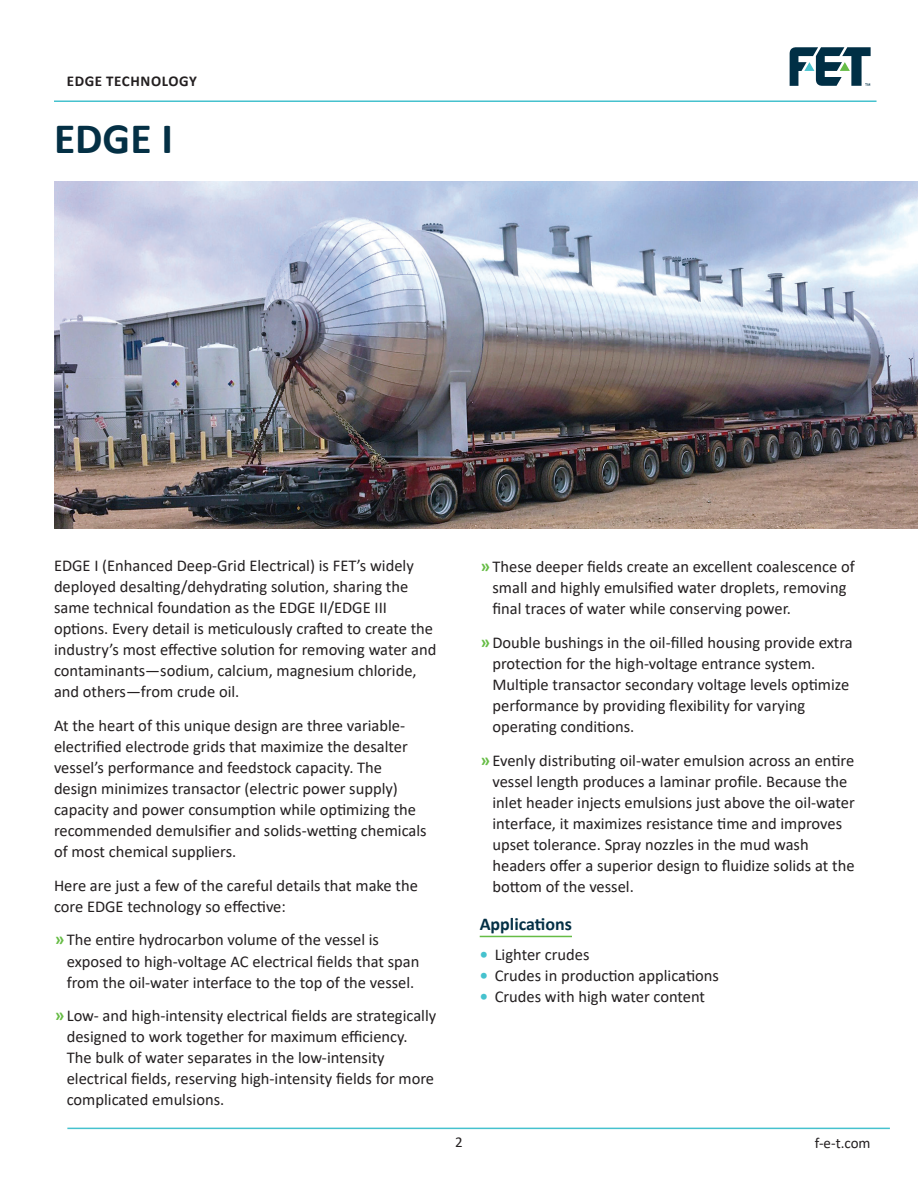
<style>
.page{position:relative;width:918px;height:1188px;background:#fff}
.page>*{position:absolute;margin:0;border:0;box-sizing:border-box;transform-origin:0 0}
.t1{font:700 43.5px "Calibri";color:#043045}
.t2{font:700 18px "Calibri";color:#043045}
.t3{font:16.5px/21px "Calibri";color:#231f20}
.t4{font:700 15px "Calibri";letter-spacing:.04em;color:#231f20}
.t5{font:15px "Calibri";color:#231f20}
.s1{font-weight:700;font-size:18px;color:#66bc45}
.s2{font-weight:700;color:#46c2ce}
</style>
<div class="page">
<hr style="left:67px;top:1128px;width:823px;height:1px;background:#46c2ce">
<hr style="left:54px;top:100px;width:823px;height:2px;background:#46c2ce">
<svg style="left:790px;top:47px;width:81px;height:39px"></svg>
<img style="left:54px;top:182px;width:864px;height:346px">
<hr style="left:480px;top:936px;width:92px;height:1px;background:#66bc45">
<p class="t4" style="left:67px;top:70px;width:131px">EDGE TECHNOLOGY</p>
<h1 class="t1" style="left:54px;top:108px;width:121px">EDGE I</h1>
<p class="t3" style="left:54px;top:555px;width:384px">EDGE I (Enhanced Deep-Grid Electrical) is FET’s widely deployed desalting/dehydrating solution, sharing the same technical foundation as the EDGE II/EDGE III options. Every detail is meticulously crafted to create the industry’s most effective solution for removing water and contaminants—sodium, calcium, magnesium chloride, and others—from crude oil.</p>
<p class="t3" style="left:54px;top:715px;width:374px">At the heart of this unique design are three variable&shy;electrified electrode grids that maximize the desalter vessel’s performance and feedstock capacity. The design minimizes transactor (electric power supply) capacity and power consumption while optimizing the recommended demulsifier and solids-wetting chemicals of most chemical suppliers.</p>
<p class="t3" style="left:54px;top:874px;width:365px">Here are just a few of the careful details that make the core EDGE technology so effective:</p>
<p class="t3" style="left:67px;top:929px;width:354px;text-indent:-12px"><span class="s1">»</span>The entire hydrocarbon volume of the vessel is exposed to high-voltage AC electrical fields that span from the oil-water interface to the top of the vessel.</p>
<p class="t3" style="left:67px;top:1005px;width:371px;text-indent:-12px"><span class="s1">»</span>Low- and high-intensity electrical fields are strategically designed to work together for maximum efficiency.<br>The bulk of water separates in the low-intensity electrical fields, reserving high-intensity fields for more complicated emulsions.</p>
<p class="t3" style="left:492px;top:556px;width:364px;text-indent:-12px"><span class="s1">»</span>These deeper fields create an excellent coalescence of small and highly emulsified water droplets, removing final traces of water while conserving power.</p>
<p class="t3" style="left:492px;top:632px;width:362px;text-indent:-12px"><span class="s1">»</span>Double bushings in the oil-filled housing provide extra protection for the high-voltage entrance system.<br>Multiple transactor secondary voltage levels optimize performance by providing flexibility for varying operating conditions.</p>
<p class="t3" style="left:492px;top:749px;width:364px;text-indent:-12px"><span class="s1">»</span>Evenly distributing oil-water emulsion across an entire vessel length produces a laminar profile. Because the inlet header injects emulsions just above the oil-water interface, it maximizes resistance time and improves upset tolerance. Spray nozzles in the mud wash headers offer a superior design to fluidize solids at the bottom of the vessel.</p>
<p class="t2" style="left:480px;top:912px;width:94px">Applications</p>
<p class="t3" style="left:480px;top:944px;width:111px"><span class="s2">•</span> Lighter crudes</p>
<p class="t3" style="left:480px;top:965px;width:241px"><span class="s2">•</span> Crudes in production applications</p>
<p class="t3" style="left:480px;top:986px;width:227px"><span class="s2">•</span> Crudes with high water content</p>
<p class="t5" style="left:455px;top:1131px;width:9px">2</p>
<p class="t5" style="left:815px;top:1132px;width:57px">f-e-t.com</p>
</div>
